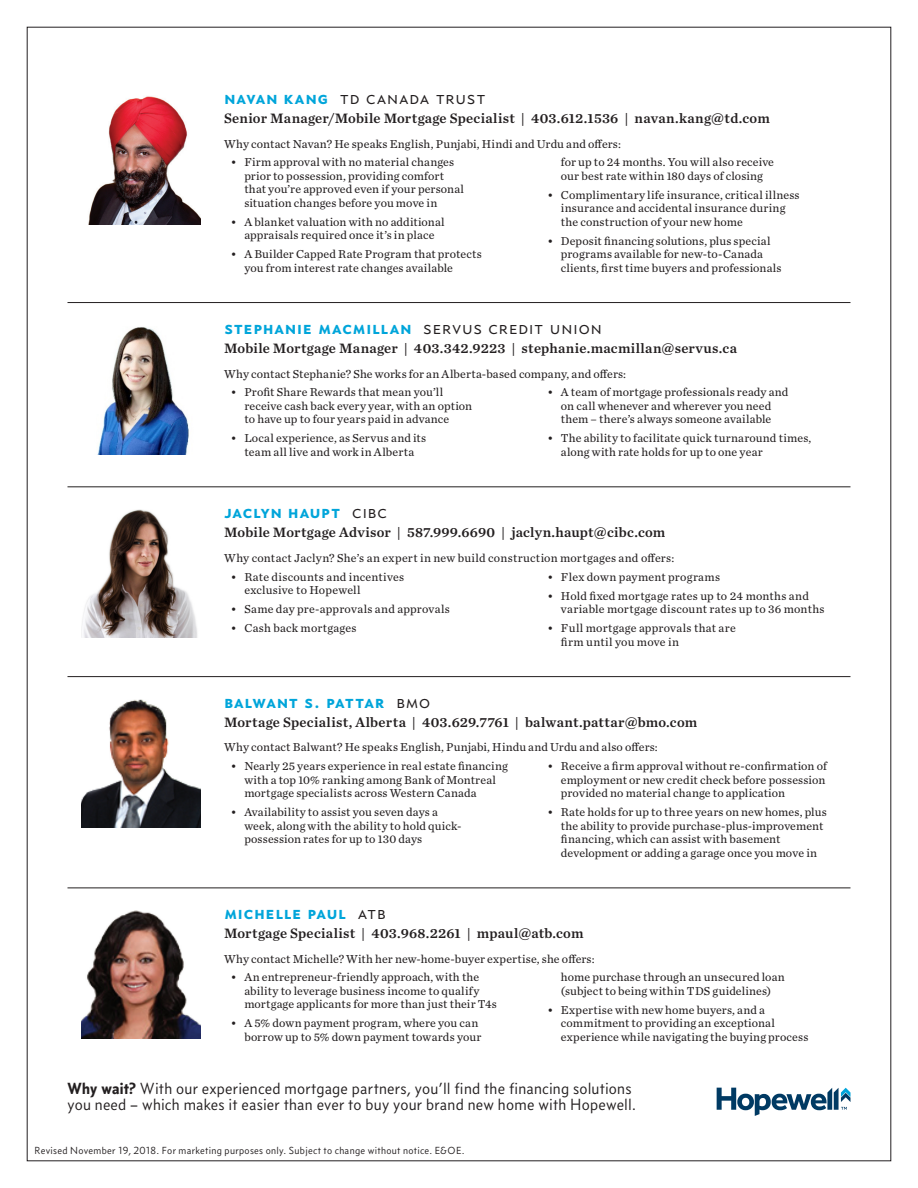
<style>
.page{position:relative;width:918px;height:1188px;background:#fff}
.page>*{position:absolute;margin:0;border:0;box-sizing:border-box;transform-origin:0 0}
.t1{font:700 18px "Concourse C3";letter-spacing:.02em;color:#00a5da}
.t2{font:18px "Concourse C3";color:#231f20}
.t3{font:16.5px/16.5px "Concourse T3";letter-spacing:.015em;color:#231f20}
.t4{font:14.25px "Chronicle Text G2 Semi";letter-spacing:.015em;color:#231f20}
.t5{font:12px/13.5px "Chronicle Text G2";letter-spacing:.015em;color:#231f20}
.t6{font:10.5px "Concourse T3";letter-spacing:.03em;color:#231f20}
.s1{font-weight:700;color:#00a5da}
.s2{font-weight:400;color:#231f20}
.s3{font-weight:700}
</style>
<div class="page">
<hr style="left:68px;top:487px;width:782px;height:1px;background:#231f20">
<hr style="left:68px;top:676px;width:782px;height:1px;background:#231f20">
<hr style="left:68px;top:888px;width:782px;height:1px;background:#231f20">
<hr style="left:68px;top:302px;width:782px;height:1px;background:#231f20">
<img style="left:98px;top:327px;width:91px;height:127px">
<img style="left:88px;top:96px;width:112px;height:128px">
<img style="left:81px;top:509px;width:116px;height:129px">
<img style="left:81px;top:911px;width:119px;height:128px">
<img style="left:81px;top:699px;width:119px;height:128px">
<svg style="left:717px;top:1088px;width:133px;height:28px"></svg>
<p class="t2" style="left:224px;top:88px;width:263px"><span class="s1">navan kang</span> td canada trust</p>
<p class="t4" style="left:224px;top:107px;width:547px">Senior Manager/Mobile Mortgage Specialist | 403.612.1536 | navan.kang@td.com</p>
<p class="t5" style="left:224px;top:136px;width:398px">Why contact Navan? He speaks English, Punjabi, Hindi and Urdu and offers:</p>
<p class="t5" style="left:244px;top:155px;width:221px;text-indent:-14px">• Firm approval with no material changes prior to possession, providing comfort that you’re approved even if your personal situation changes before you move in</p>
<p class="t5" style="left:231px;top:214px;width:215px;text-align:center">• A blanket valuation with no additional appraisals required once it’s in place</p>
<p class="t5" style="left:244px;top:247px;width:239px;text-indent:-14px">• A Builder Capped Rate Program that protects you from interest rate changes available</p>
<p class="t5" style="left:561px;top:155px;width:215px">for up to 24 months. You will also receive our best rate within 180 days of closing</p>
<p class="t5" style="left:561px;top:187px;width:240px;text-indent:-14px">• Complimentary life insurance, critical illness insurance and accidental insurance during the construction of your new home</p>
<p class="t5" style="left:561px;top:233px;width:222px;text-indent:-14px">• Deposit financing solutions, plus special programs available for new-to-Canada clients, first time buyers and professionals</p>
<p class="t1" style="left:224px;top:317px;width:380px">stephanie macmillan <span class="s2">servus credit union</span></p>
<p class="t4" style="left:224px;top:337px;width:514px">Mobile Mortgage Manager | 403.342.9223 | stephanie.macmillan@servus.ca</p>
<p class="t5" style="left:224px;top:366px;width:404px">Why contact Stephanie? She works for an Alberta-based company, and offers:</p>
<p class="t5" style="left:244px;top:385px;width:229px;text-indent:-14px">• Profit Share Rewards that mean you’ll receive cash back every year, with an option to have up to four years paid in advance</p>
<p class="t5" style="left:231px;top:431px;width:197px;text-align:center">• Local experience, as Servus and its team all live and work in Alberta</p>
<p class="t5" style="left:547px;top:385px;width:243px;text-align:center">• A team of mortgage professionals ready and on call whenever and wherever you need<br>them – there’s always someone available</p>
<p class="t5" style="left:561px;top:431px;width:252px;text-indent:-14px">• The ability to facilitate quick turnaround times, along with rate holds for up to one year</p>
<p class="t1" style="left:224px;top:501px;width:165px">jaclyn haupt <span class="s2">cibc</span></p>
<p class="t4" style="left:224px;top:521px;width:443px">Mobile Mortgage Advisor | 587.999.6690 | jaclyn.haupt@cibc.com</p>
<p class="t5" style="left:224px;top:550px;width:452px">Why contact Jaclyn? She’s an expert in new build construction mortgages and offers:</p>
<p class="t5" style="left:244px;top:569px;width:161px;text-indent:-14px">• Rate discounts and incentives exclusive to Hopewell</p>
<p class="t5" style="left:231px;top:602px;width:221px">• Same day pre-approvals and approvals</p>
<p class="t5" style="left:231px;top:621px;width:127px">• Cash back mortgages</p>
<p class="t5" style="left:547px;top:569px;width:174px">• Flex down payment programs</p>
<p class="t5" style="left:561px;top:588px;width:265px;text-indent:-14px">• Hold fixed mortgage rates up to 24 months and variable mortgage discount rates up to 36 months</p>
<p class="t5" style="left:561px;top:621px;width:176px;text-indent:-14px">• Full mortgage approvals that are firm until you move in</p>
<p class="t1" style="left:224px;top:691px;width:208px">balwant s. pattar <span class="s2">bmo</span></p>
<p class="t4" style="left:224px;top:711px;width:475px">Mortage Specialist, Alberta | 403.629.7761 | balwant.pattar@bmo.com</p>
<p class="t5" style="left:224px;top:740px;width:435px">Why contact Balwant? He speaks English, Punjabi, Hindu and Urdu and also offers:</p>
<p class="t5" style="left:244px;top:759px;width:265px;text-indent:-14px">• Nearly 25 years experience in real estate financing with a top 10% ranking among Bank of Montreal mortgage specialists across Western Canada</p>
<p class="t5" style="left:244px;top:805px;width:219px;text-indent:-14px">• Availability to assist you seven days a week, along with the ability to hold quick&shy;possession rates for up to 130 days</p>
<p class="t5" style="left:561px;top:759px;width:268px;text-indent:-14px">• Receive a firm approval without re-confirmation of employment or new credit check before possession provided no material change to application</p>
<p class="t5" style="left:561px;top:805px;width:267px;text-indent:-14px">• Rate holds for up to three years on new homes, plus the ability to provide purchase-plus-improvement financing, which can assist with basement development or adding a garage once you move in</p>
<p class="t1" style="left:224px;top:902px;width:163px">michelle paul <span class="s2">atb</span></p>
<p class="t4" style="left:224px;top:922px;width:361px">Mortgage Specialist | 403.968.2261 | mpaul@atb.com</p>
<p class="t5" style="left:224px;top:951px;width:372px">Why contact Michelle? With her new-home-buyer expertise, she offers:</p>
<p class="t5" style="left:244px;top:970px;width:254px;text-indent:-14px">• An entrepreneur-friendly approach, with the ability to leverage business income to qualify mortgage applicants for more than just their T4s</p>
<p class="t5" style="left:231px;top:1016px;width:252px;text-align:right">• A 5% down payment program, where you can borrow up to 5% down payment towards your</p>
<p class="t5" style="left:561px;top:970px;width:225px">home purchase through an unsecured loan (subject to being within TDS guidelines)</p>
<p class="t5" style="left:561px;top:1002px;width:249px;text-indent:-14px">• Expertise with new home buyers, and a commitment to providing an exceptional experience while navigating the buying process</p>
<p class="t3" style="left:68px;top:1080px;width:570px"><span class="s3">Why wait?</span> With our experienced mortgage partners, you’ll find the financing solutions you need – which makes it easier than ever to buy your brand new home with Hopewell.</p>
<p class="t6" style="left:35px;top:1144px;width:432px">Revised November 19, 2018. For marketing purposes only. Subject to change without notice. E&amp;OE.</p>
</div>
